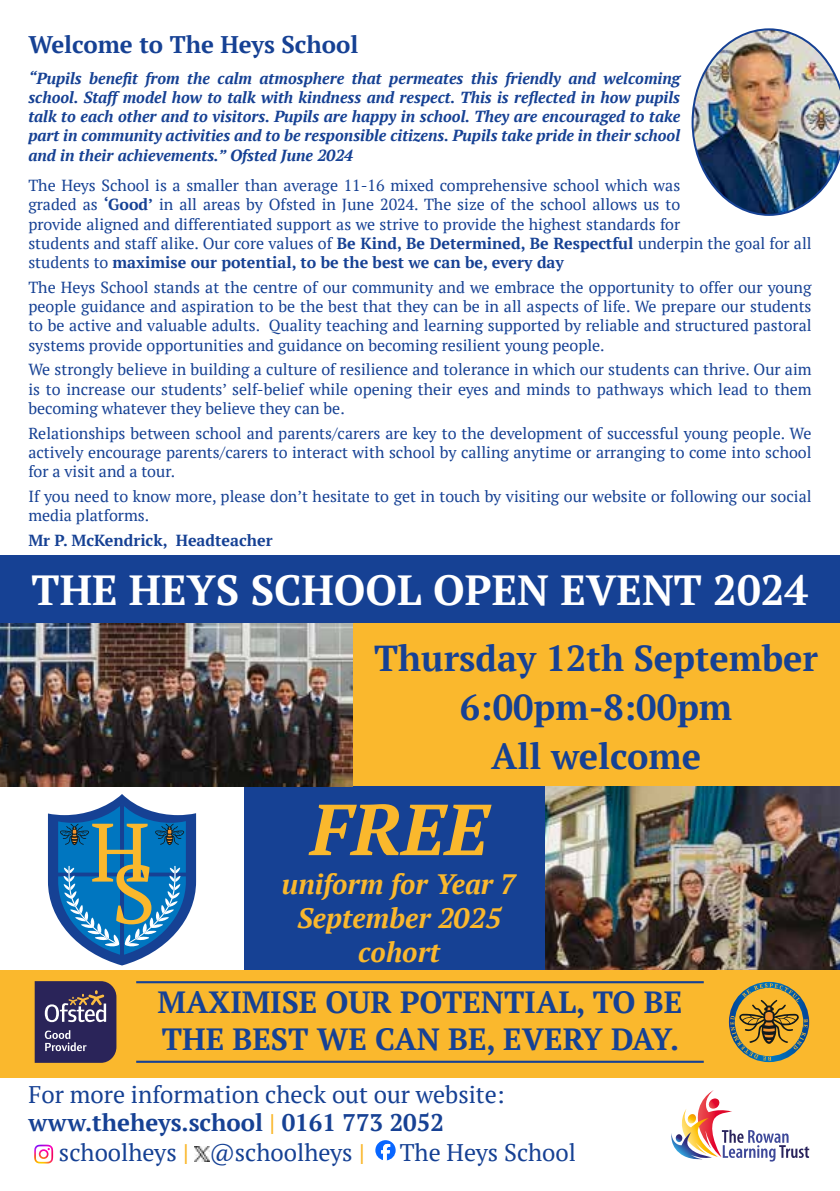
<style>
.page{position:relative;width:840px;height:1191px;background:#fff}
.page>*{position:absolute;margin:0;border:0;box-sizing:border-box;transform-origin:0 0}
.t1{font:italic 700 72px "PT Serif";color:#fab82d}
.t2{font:700 42px "PT Serif";color:#fff}
.t3{font:700 36px/48.8px "PT Serif";color:#164194;text-align:center}
.t4{font:700 30.6px/36.8px "PT Serif";color:#164194}
.t5{font:italic 700 28px/33.6px "PT Serif";color:#fab82d;text-align:center}
.t6{font:24px "PT Serif";color:#164194}
.t7{font:700 24px "PT Serif";color:#164194}
.t8{font:16px/19.2px "PT Serif";color:#164194;text-align:justify}
.t9{font:italic 700 16px/19.2px "PT Serif";color:#164194;text-align:justify}
.t10{font:700 16px "PT Serif";color:#164194}
.s1{font-weight:700}
.s2{color:#fab82d}
.s3{font-weight:700;color:#fab82d}
</style>
<div class="page">
<div style="left:0;top:556px;width:839px;height:68px;background:#164194"></div>
<div style="left:244px;top:784px;width:595px;height:188px;background:#164194"></div>
<img style="left:545px;top:786px;width:294px;height:183px">
<div style="left:0;top:624px;width:839px;height:162px;background:#fab82d"></div>
<img style="left:34px;top:1144px;width:19px;height:19px">
<img style="left:195px;top:1146px;width:14px;height:15px">
<svg style="left:375px;top:1140px;width:20px;height:20px"></svg>
<div style="left:0;top:969px;width:839px;height:108px;background:#fab82d"></div>
<svg style="left:730px;top:983px;width:77px;height:77px"></svg>
<hr style="left:136px;top:981px;width:567px;height:2px;background:#164194">
<hr style="left:136px;top:1060px;width:567px;height:2px;background:#164194">
<img style="left:0;top:624px;width:352px;height:162px">
<img style="left:691px;top:28px;width:148px;height:188px">
<svg style="left:48px;top:794px;width:148px;height:171px"></svg>
<svg style="left:35px;top:981px;width:81px;height:81px;background:#473f68"></svg>
<svg style="left:671px;top:1090px;width:137px;height:71px"></svg>
<h3 class="t7" style="left:28px;top:29px;width:331px">Welcome to The Heys School</h3>
<p class="t9" style="left:28px;top:68px;width:653px">“Pupils benefit from the calm atmosphere that permeates this friendly and welcoming school. Staff model how to talk with kindness and respect. This is reflected in how pupils talk to each other and to visitors. Pupils are happy in school. They are encouraged to take part in community activities and to be responsible citizens. Pupils take pride in their school and in their achievements.” Ofsted June 2024</p>
<p class="t8" style="left:28px;top:176px;width:784px;text-align:left">The Heys School is a smaller than average 11-16 mixed comprehensive school which was<br>graded as <span class="s1">‘Good’</span> in all areas by Ofsted in June 2024. The size of the school allows us to<br>provide aligned and differentiated support as we strive to provide the highest standards for<br>students and staff alike. Our core values of <span class="s1">Be Kind, Be Determined, Be Respectful</span> underpin the goal for all students to <span class="s1">maximise our potential, to be the best we can be, every day</span></p>
<p class="t8" style="left:28px;top:277px;width:784px">The Heys School stands at the centre of our community and we embrace the opportunity to offer our young people guidance and aspiration to be the best that they can be in all aspects of life. We prepare our students to be active and valuable adults. Quality teaching and learning supported by reliable and structured pastoral systems provide opportunities and guidance on becoming resilient young people.</p>
<p class="t8" style="left:28px;top:360px;width:784px">We strongly believe in building a culture of resilience and tolerance in which our students can thrive. Our aim is to increase our students’ self-belief while opening their eyes and minds to pathways which lead to them becoming whatever they believe they can be.</p>
<p class="t8" style="left:28px;top:423px;width:784px">Relationships between school and parents/carers are key to the development of successful young people. We actively encourage parents/carers to interact with school by calling anytime or arranging to come into school for a visit and a tour.</p>
<p class="t8" style="left:28px;top:486px;width:784px">If you need to know more, please don’t hesitate to get in touch by visiting our website or following our social media platforms.</p>
<p class="t10" style="left:28px;top:529px;width:245px">Mr P. McKendrick, Headteacher</p>
<h2 class="t2" style="left:32px;top:562px;width:777px">THE HEYS SCHOOL OPEN EVENT 2024</h2>
<h3 class="t3" style="left:374px;top:633px;width:445px">Thursday 12th September<br>6:00pm-8:00pm<br>All welcome</h3>
<h1 class="t1" style="left:310px;top:783px;width:179px">FREE</h1>
<h3 class="t5" style="left:282px;top:867px;width:236px">uniform for Year 7<br>September 2025 cohort</h3>
<h3 class="t4" style="left:157px;top:983px;width:526px">MAXIMISE OUR POTENTIAL, TO BE<br>THE BEST WE CAN BE, EVERY DAY.</h3>
<h3 class="t6" style="left:28px;top:1078px;width:477px">For more information check out our website:</h3>
<h3 class="t7" style="left:28px;top:1106px;width:417px">www.theheys.school <span class="s2">|</span> 0161 773 2052</h3>
<h3 class="t6" style="left:59px;top:1136px;width:307px">schoolheys <span class="s3">|</span> @schoolheys <span class="s3">|</span></h3>
<h3 class="t6" style="left:399px;top:1136px;width:178px">The Heys School</h3>
</div>
